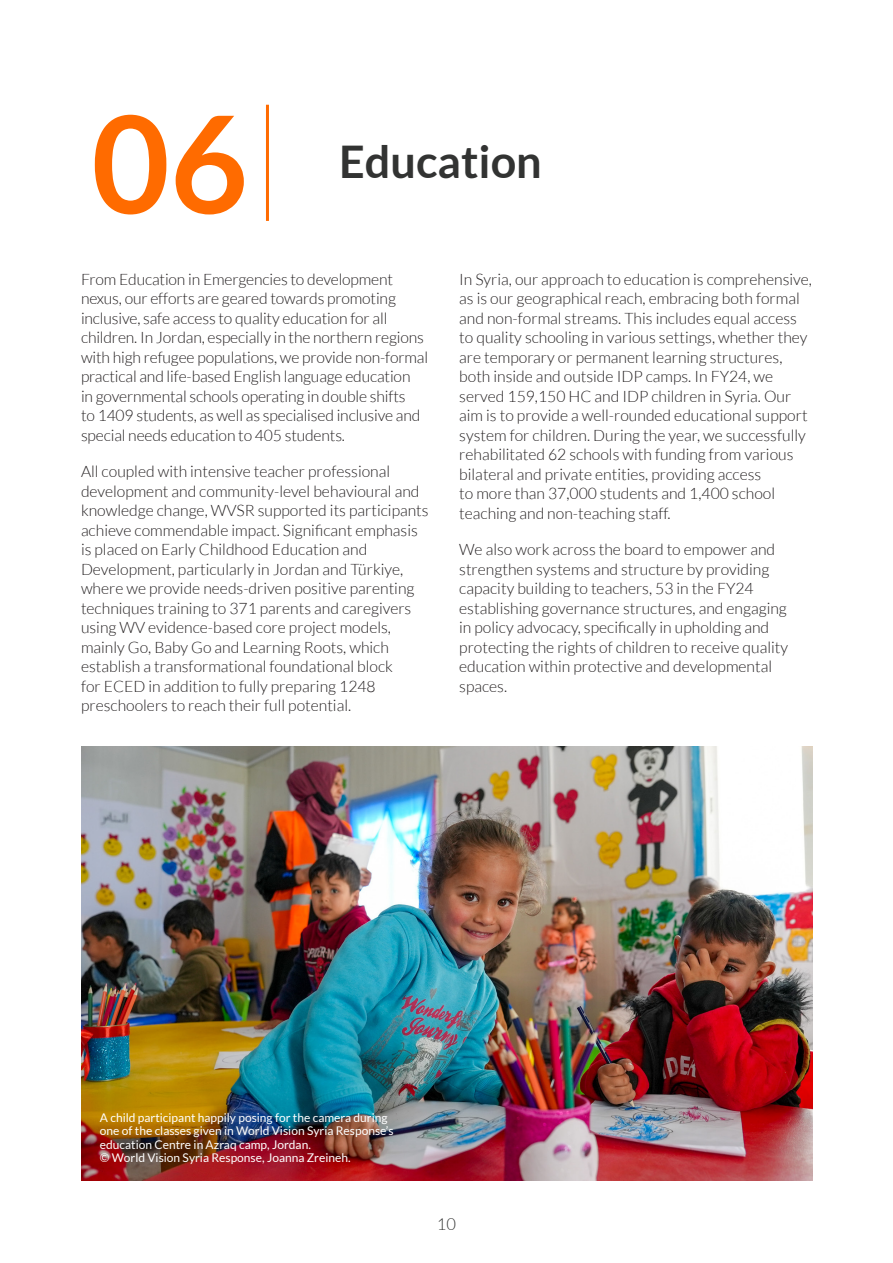
<style>
.page{position:relative;width:893px;height:1263px;background:#fff}
.page>*{position:absolute;margin:0;border:0;box-sizing:border-box;transform-origin:0 0}
.t1{font:700 135px "Lato";color:#ff6b00}
.t2{font:700 45px "Lato";color:#323332}
.t3{font:300 16.5px "Lato";color:#323332}
.t4{font:300 15.75px/19.5px "Lato";color:#231f20}
.t5{font:12px/13.2px "Lato";color:#fff}
</style>
<div class="page">
<hr style="left:266px;top:105px;width:3px;height:116px;background:#ff6b00">
<img style="left:81px;top:746px;width:731px;height:435px">
<p class="t1" style="left:91px;top:87px;width:158px">06</p>
<p class="t2" style="left:339px;top:136px;width:204px">Education</p>
<p class="t4" style="left:81px;top:269px;width:349px">From Education in Emergencies to development nexus, our efforts are geared towards promoting inclusive, safe access to quality education for all children. In Jordan, especially in the northern regions with high refugee populations, we provide non-formal practical and life-based English language education<br>in governmental schools operating in double shifts<br>to 1409 students, as well as specialised inclusive and special needs education to 405 students.</p>
<p class="t4" style="left:81px;top:462px;width:349px">All coupled with intensive teacher professional development and community-level behavioural and knowledge change, WVSR supported its participants achieve commendable impact. Significant emphasis is placed on Early Childhood Education and Development, particularly in Jordan and Türkiye, where we provide needs-driven positive parenting techniques training to 371 parents and caregivers using WV evidence-based core project models, mainly Go, Baby Go and Learning Roots, which establish a transformational foundational block<br>for ECED in addition to fully preparing 1248 preschoolers to reach their full potential.</p>
<p class="t4" style="left:459px;top:269px;width:354px">In Syria, our approach to education is comprehensive, as is our geographical reach, embracing both formal and non-formal streams. This includes equal access to quality schooling in various settings, whether they are temporary or permanent learning structures, both inside and outside IDP camps. In FY24, we served 159,150 HC and IDP children in Syria. Our aim is to provide a well-rounded educational support system for children. During the year, we successfully rehabilitated 62 schools with funding from various bilateral and private entities, providing access<br>to more than 37,000 students and 1,400 school teaching and non-teaching staff.</p>
<p class="t4" style="left:459px;top:540px;width:330px">We also work across the board to empower and strengthen systems and structure by providing capacity building to teachers, 53 in the FY24 establishing governance structures, and engaging in policy advocacy, specifically in upholding and protecting the rights of children to receive quality education within protective and developmental spaces.</p>
<p class="t5" style="left:100px;top:1111px;width:295px">A child participant happily posing for the camera during one of the classes given in World Vision Syria Response’s education Centre in Azraq camp, Jordan.<br>© World Vision Syria Response, Joanna Zreineh.</p>
<p class="t3" style="left:437px;top:1215px;width:21px">10</p>
</div>
